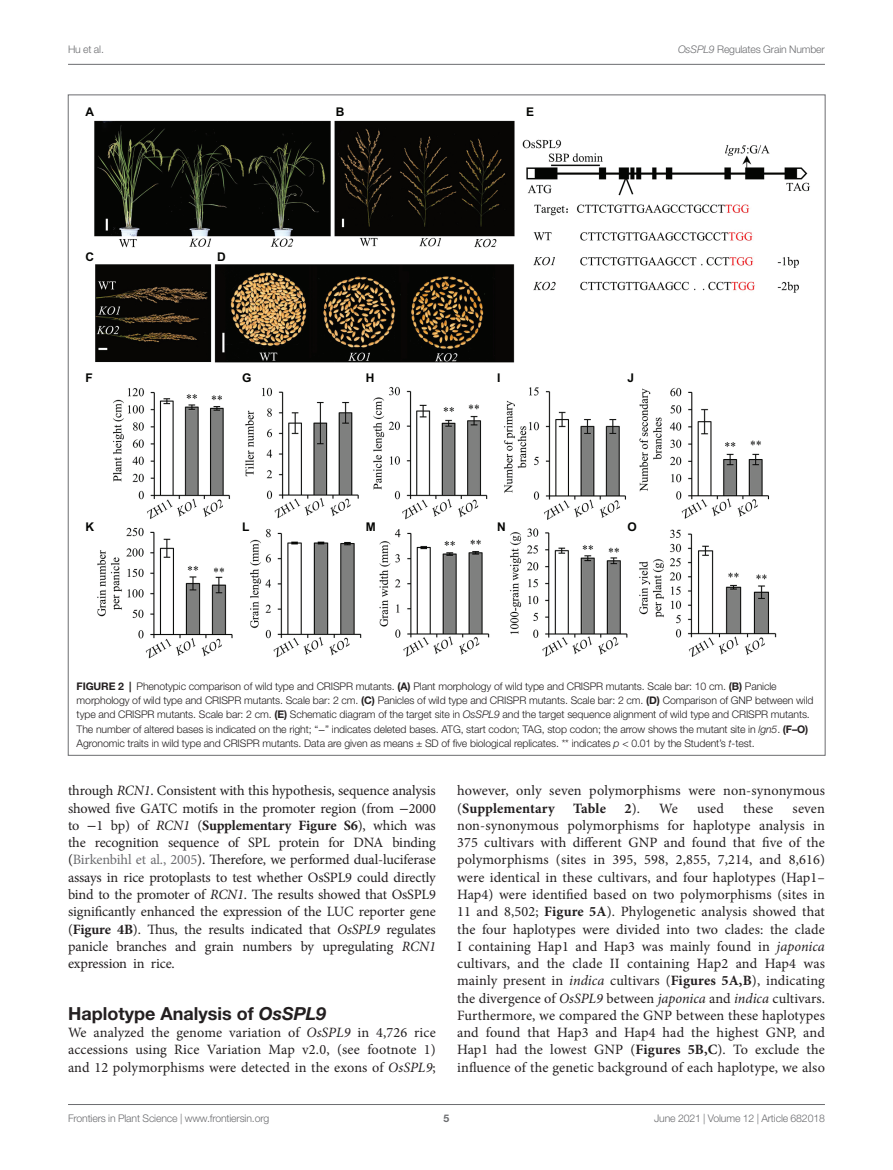
<style>
.page{position:relative;width:893px;height:1170px;background:#fff}
.page>*{position:absolute;margin:0;border:0;box-sizing:border-box;transform-origin:0 0}
.HEAD_2{font:700 18px "Helvetica Neue LT Std";color:#231f20}
.TEXT_FLUSH{font:14.25px/17.2px "Minion Pro";letter-spacing:.005em;color:#231f20;text-align:justify}
.TEXT_FLUSH-2{font:700 14.25px "Minion Pro";letter-spacing:.005em;color:#231f20}
.t1{font:700 12px "Arial";color:#040503}
.FIG_LEG{font:300 10.5px/14.2px "Helvetica Neue LT Std";letter-spacing:-.01em;color:#231f20}
.t2{font:300 10.5px "Helvetica Neue LT Std";letter-spacing:-.015em;color:#6c6d70}
.t3{font:700 10.5px "Helvetica Neue LT Std";color:#6c6d70}
.s1{font-style:italic}
.s2{font-weight:700}
.s3{font-family:"STIX General";font-weight:400}
.s4{font-family:"STIX General"}
.s5{color:#6c6d70}
</style>
<div class="page">
<hr style="left:68px;top:64px;width:757px;height:1px;background:#6c6d70">
<hr style="left:68px;top:1104px;width:757px;height:1px;background:#6c6d70">
<img style="left:94px;top:120px;width:716px;height:539px">
<p class="t2" style="left:68px;top:42px;width:37px">Hu et al.</p>
<p class="t2" style="left:678px;top:42px;width:148px"><span class="s1">OsSPL9</span> Regulates Grain Number</p>
<p class="t1" style="left:86px;top:104px;width:10px">A</p>
<p class="t1" style="left:86px;top:248px;width:10px">C</p>
<p class="t1" style="left:217px;top:248px;width:10px">D</p>
<p class="t1" style="left:336px;top:104px;width:10px">B</p>
<p class="t1" style="left:526px;top:104px;width:10px">E</p>
<p class="t1" style="left:86px;top:369px;width:9px">F</p>
<p class="t1" style="left:242px;top:369px;width:11px">G</p>
<p class="t1" style="left:366px;top:369px;width:10px">H</p>
<p class="t1" style="left:497px;top:369px;width:5px">I</p>
<p class="t1" style="left:627px;top:369px;width:8px">J</p>
<p class="t1" style="left:86px;top:518px;width:10px">K</p>
<p class="t1" style="left:242px;top:518px;width:9px">L</p>
<p class="t1" style="left:366px;top:518px;width:11px">M</p>
<p class="t1" style="left:497px;top:518px;width:10px">N</p>
<p class="t1" style="left:627px;top:518px;width:11px">O</p>
<p class="FIG_LEG" style="left:77px;top:678px;width:738px"><span class="s2">FIGURE 2 |</span> Phenotypic comparison of wild type and CRISPR mutants. <span class="s2">(A)</span> Plant morphology of wild type and CRISPR mutants. Scale bar: 10 cm. <span class="s2">(B)</span> Panicle morphology of wild type and CRISPR mutants. Scale bar: 2 cm. <span class="s2">(C)</span> Panicles of wild type and CRISPR mutants. Scale bar: 2 cm. <span class="s2">(D)</span> Comparison of GNP between wild type and CRISPR mutants. Scale bar: 2 cm. <span class="s2">(E)</span> Schematic diagram of the target site in <span class="s1">OsSPL9</span> and the target sequence alignment of wild type and CRISPR mutants.<br>The number of altered bases is indicated on the right; “<span class="s3">−</span>” indicates deleted bases. ATG, start codon; TAG, stop codon; the arrow shows the mutant site in <span class="s1">lgn5</span>. <span class="s2">(F–O)<br></span>Agronomic traits in wild type and CRISPR mutants. Data are given as means ± SD of five biological replicates. ** indicates <span class="s1">p</span> &lt; 0.01 by the Student’s <span class="s1">t</span>-test.</p>
<p class="TEXT_FLUSH" style="left:68px;top:782px;width:369px">through <span class="s1">RCN1</span>. Consistent with this hypothesis, sequence analysis showed five GATC motifs in the promoter region (from <span class="s4">−</span>2000 to <span class="s4">−</span>1 bp) of <span class="s1">RCN1</span> (<span class="s2">Supplementary Figure S6</span>), which was the recognition sequence of SPL protein for DNA binding (<span class="s5">Birkenbihl et al., 2005</span>). Therefore, we performed dual-luciferase assays in rice protoplasts to test whether OsSPL9 could directly bind to the promoter of <span class="s1">RCN1</span>. The results showed that OsSPL9 significantly enhanced the expression of the LUC reporter gene (<span class="s2">Figure 4B</span>). Thus, the results indicated that <span class="s1">OsSPL9</span> regulates panicle branches and grain numbers by upregulating <span class="s1">RCN1 </span>expression in rice.</p>
<p class="HEAD_2" style="left:68px;top:1002px;width:259px">Haplotype Analysis of <span class="s1">OsSPL9</span></p>
<p class="TEXT_FLUSH" style="left:68px;top:1023px;width:369px">We analyzed the genome variation of <span class="s1">OsSPL9</span> in 4,726 rice accessions using Rice Variation Map v2.0, (see footnote 1) and 12 polymorphisms were detected in the exons of <span class="s1">OsSPL9</span>;</p>
<p class="TEXT_FLUSH" style="left:457px;top:782px;width:369px">however, only seven polymorphisms were non-synonymous (<span class="s2">Supplementary</span></p>
<p class="TEXT_FLUSH-2" style="left:573px;top:799px;width:34px">Table</p>
<p class="TEXT_FLUSH" style="left:624px;top:799px;width:17px"><span class="s2">2</span>).</p>
<p class="TEXT_FLUSH" style="left:659px;top:799px;width:20px">We</p>
<p class="TEXT_FLUSH" style="left:697px;top:799px;width:28px">used</p>
<p class="TEXT_FLUSH" style="left:743px;top:799px;width:32px">these</p>
<p class="TEXT_FLUSH" style="left:457px;top:799px;width:369px;text-indent:335px">seven non-synonymous polymorphisms for haplotype analysis in 375 cultivars with different GNP and found that five of the polymorphisms (sites in 395, 598, 2,855, 7,214, and 8,616) were identical in these cultivars, and four haplotypes (Hap1– Hap4) were identified based on two polymorphisms (sites in 11 and 8,502; <span class="s2">Figure 5A</span>). Phylogenetic analysis showed that the four haplotypes were divided into two clades: the clade I containing Hap1 and Hap3 was mainly found in <span class="s1">japonica </span>cultivars, and the clade II containing Hap2 and Hap4 was mainly present in <span class="s1">indica</span> cultivars (<span class="s2">Figures 5A,B</span>), indicating the divergence of <span class="s1">OsSPL9</span> between <span class="s1">japonica</span> and <span class="s1">indica</span> cultivars.<br>Furthermore, we compared the GNP between these haplotypes and found that Hap3 and Hap4 had the highest GNP, and Hap1 had the lowest GNP (<span class="s2">Figures 5B,C</span>). To exclude the influence of the genetic background of each haplotype, we also</p>
<p class="t2" style="left:68px;top:1111px;width:203px">Frontiers in Plant Science | www.frontiersin.org</p>
<p class="t3" style="left:444px;top:1111px;width:7px">5</p>
<p class="t2" style="left:654px;top:1111px;width:172px">June 2021 | Volume 12 | Article 682018</p>
</div>
